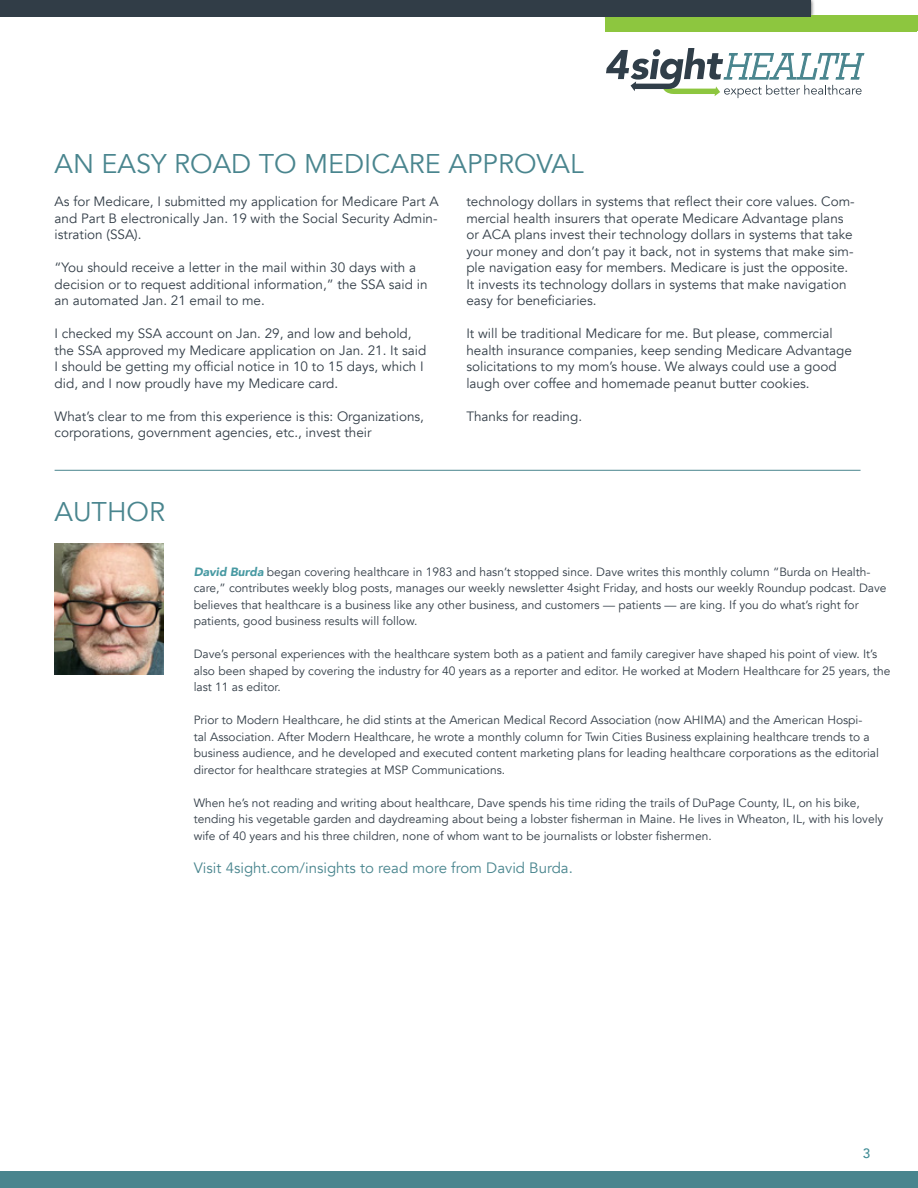
<style>
.page{position:relative;width:918px;height:1188px;background:#fff}
.page>*{position:absolute;margin:0;border:0;box-sizing:border-box;transform-origin:0 0}
.t1{font:27px "Avenir";color:#49858e}
.t2{font:15px "Avenir";color:#49858e}
.t3{font:13.5px/16.5px "Avenir";color:#333e48}
.t4{font:500 13.5px "Avenir";color:#3e8b94}
.t5{font:12px/16.5px "Avenir";color:#333e48}
.s1{font-weight:900;font-style:italic;color:#4799a2}
</style>
<div class="page">
<svg style="left:606px;top:48px;width:258px;height:50px"></svg>
<svg style="left:0;top:1172px;width:2px;height:16px"></svg>
<div style="left:605px;top:15px;width:311px;height:17px;background:#8dc63f"></div>
<div style="left:0;top:0;width:811px;height:16px;background:#313d47"></div>
<hr style="left:55px;top:470px;width:806px;height:1px;background:#49858e">
<img style="left:55px;top:544px;width:109px;height:131px">
<div style="left:2px;top:1172px;width:916px;height:16px;background:#49858e"></div>
<h1 class="t1" style="left:55px;top:148px;width:530px">AN EASY ROAD TO MEDICARE APPROVAL</h1>
<p class="t3" style="left:55px;top:194px;width:386px;text-align:justify">As for Medicare, I submitted my application for Medicare Part A and Part B electronically Jan. 19 with the Social Security Admin&shy;istration (SSA).</p>
<p class="t3" style="left:55px;top:260px;width:374px">“You should receive a letter in the mail within 30 days with a decision or to request additional information,” the SSA said in an automated Jan. 21 email to me.</p>
<p class="t3" style="left:55px;top:326px;width:373px">I checked my SSA account on Jan. 29, and low and behold, the SSA approved my Medicare application on Jan. 21. It said I should be getting my official notice in 10 to 15 days, which I did, and I now proudly have my Medicare card.</p>
<p class="t3" style="left:55px;top:408px;width:371px">What’s clear to me from this experience is this: Organizations, corporations, government agencies, etc., invest their</p>
<h1 class="t1" style="left:55px;top:496px;width:112px">AUTHOR</h1>
<p class="t3" style="left:466px;top:194px;width:390px">technology dollars in systems that reflect their core values. Com&shy;mercial health insurers that operate Medicare Advantage plans or ACA plans invest their technology dollars in systems that take your money and don’t pay it back, not in systems that make sim&shy;ple navigation easy for members. Medicare is just the opposite.<br>It invests its technology dollars in systems that make navigation easy for beneficiaries.</p>
<p class="t3" style="left:466px;top:326px;width:387px">It will be traditional Medicare for me. But please, commercial health insurance companies, keep sending Medicare Advantage solicitations to my mom’s house. We always could use a good laugh over coffee and homemade peanut butter cookies.</p>
<p class="t3" style="left:466px;top:408px;width:117px">Thanks for reading.</p>
<p class="t5" style="left:194px;top:564px;width:694px"><span class="s1">David Burda</span> began covering healthcare in 1983 and hasn’t stopped since. Dave writes this monthly column “Burda on Health&shy;care,” contributes weekly blog posts, manages our weekly newsletter 4sight Friday, and hosts our weekly Roundup podcast. Dave believes that healthcare is a business like any other business, and customers — patients — are king. If you do what’s right for patients, good business results will follow.</p>
<p class="t5" style="left:194px;top:646px;width:698px">Dave’s personal experiences with the healthcare system both as a patient and family caregiver have shaped his point of view. It’s also been shaped by covering the industry for 40 years as a reporter and editor. He worked at Modern Healthcare for 25 years, the last 11 as editor.</p>
<p class="t5" style="left:194px;top:712px;width:687px">Prior to Modern Healthcare, he did stints at the American Medical Record Association (now AHIMA) and the American Hospi-<br>tal Association. After Modern Healthcare, he wrote a monthly column for Twin Cities Business explaining healthcare trends to a business audience, and he developed and executed content marketing plans for leading healthcare corporations as the editorial director for healthcare strategies at MSP Communications.</p>
<p class="t5" style="left:194px;top:795px;width:691px">When he’s not reading and writing about healthcare, Dave spends his time riding the trails of DuPage County, IL, on his bike, tending his vegetable garden and daydreaming about being a lobster fisherman in Maine. He lives in Wheaton, IL, with his lovely wife of 40 years and his three children, none of whom want to be journalists or lobster fishermen.</p>
<p class="t2" style="left:194px;top:859px;width:381px">Visit 4sight.com/insights to read more from David Burda.</p>
<p class="t4" style="left:863px;top:1142px;width:9px">3</p>
</div>
